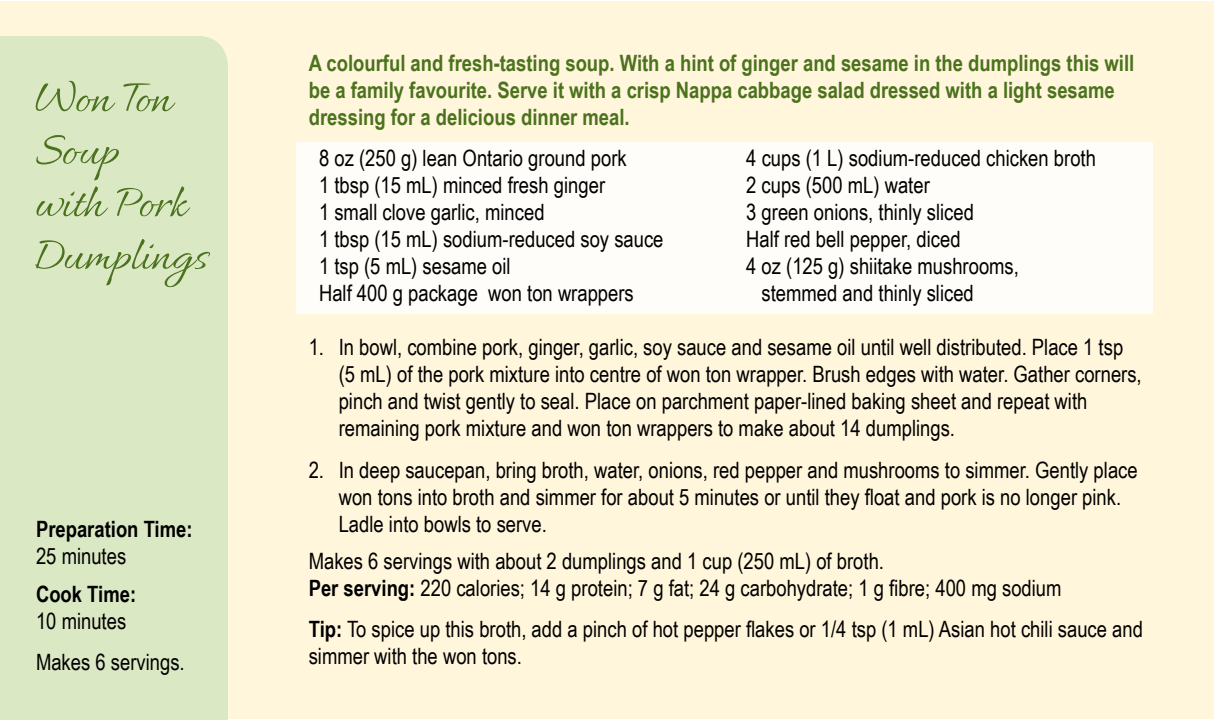
<style>
.page{position:relative;width:1215px;height:720px;background:#fff}
.page>*{position:absolute;margin:0;border:0;box-sizing:border-box;transform-origin:0 0}
.t1{font:62.5px/52.5px "Allura";color:#4b721d}
.t2{font:22.5px/27px "Arial Narrow";color:#000}
.t3{font:700 22.5px/27px "Arial Narrow";color:#4b721d}
.t4{font:700 22.5px "Arial Narrow";color:#000}
.s1{font-weight:700}
</style>
<div class="page">
<div style="left:1px;top:1px;width:1213px;height:718px;background:#fff6dc"></div>
<div style="left:0;top:36px;width:228px;height:684px;background:#dbe8c4"></div>
<div style="left:296px;top:143px;width:857px;height:171px;background:#fff"></div>
<h1 class="t1" style="left:35px;top:73px;width:174px">Won Ton<br>Soup<br>with Pork<br>Dumplings</h1>
<p class="t4" style="left:36px;top:512px;width:158px">Preparation Time:</p>
<p class="t2" style="left:36px;top:542px;width:92px">25 minutes</p>
<p class="t4" style="left:36px;top:577px;width:102px">Cook Time:</p>
<p class="t2" style="left:36px;top:599px;width:150px;line-height:41.5px">10 minutes<br>Makes 6 servings.</p>
<p class="t3" style="left:309px;top:48px;width:827px">A colourful and fresh-tasting soup. With a hint of ginger and sesame in the dumplings this will be a family favourite. Serve it with a crisp Nappa cabbage salad dressed with a light sesame dressing for a delicious dinner meal.</p>
<p class="t2" style="left:319px;top:144px;width:309px">8 oz (250 g) lean Ontario ground pork</p>
<p class="t2" style="left:746px;top:144px;width:351px">4 cups (1 L) sodium-reduced chicken broth</p>
<p class="t2" style="left:319px;top:171px;width:288px">1 tbsp (15 mL) minced fresh ginger</p>
<p class="t2" style="left:746px;top:171px;width:185px">2 cups (500 mL) water</p>
<p class="t2" style="left:319px;top:198px;width:227px">1 small clove garlic, minced</p>
<p class="t2" style="left:746px;top:198px;width:229px">3 green onions, thinly sliced</p>
<p class="t2" style="left:319px;top:225px;width:346px">1 tbsp (15 mL) sodium-reduced soy sauce</p>
<p class="t2" style="left:746px;top:225px;width:216px">Half red bell pepper, diced</p>
<p class="t2" style="left:319px;top:252px;width:193px">1 tsp (5 mL) sesame oil</p>
<p class="t2" style="left:746px;top:252px;width:274px">4 oz (125 g) shiitake mushrooms,</p>
<p class="t2" style="left:319px;top:279px;width:316px">Half 400 g package won ton wrappers</p>
<p class="t2" style="left:762px;top:279px;width:214px">stemmed and thinly sliced</p>
<p class="t2" style="left:339px;top:333px;width:805px;text-indent:-30px">1. In bowl, combine pork, ginger, garlic, soy sauce and sesame oil until well distributed. Place 1 tsp (5 mL) of the pork mixture into centre of won ton wrapper. Brush edges with water. Gather corners, pinch and twist gently to seal. Place on parchment paper-lined baking sheet and repeat with remaining pork mixture and won ton wrappers to make about 14 dumplings.</p>
<p class="t2" style="left:339px;top:455px;width:801px;text-indent:-30px">2. In deep saucepan, bring broth, water, onions, red pepper and mushrooms to simmer. Gently place won tons into broth and simmer for about 5 minutes or until they float and pork is no longer pink.<br>Ladle into bowls to serve.</p>
<p class="t2" style="left:309px;top:546px;width:754px">Makes 6 servings with about 2 dumplings and 1 cup (250 mL) of broth.<br><span class="s1">Per serving:</span> 220 calories; 14 g protein; 7 g fat; 24 g carbohydrate; 1 g fibre; 400 mg sodium</p>
<p class="t2" style="left:309px;top:615px;width:836px"><span class="s1">Tip:</span> To spice up this broth, add a pinch of hot pepper flakes or 1/4 tsp (1 mL) Asian hot chili sauce and simmer with the won tons.</p>
</div>
